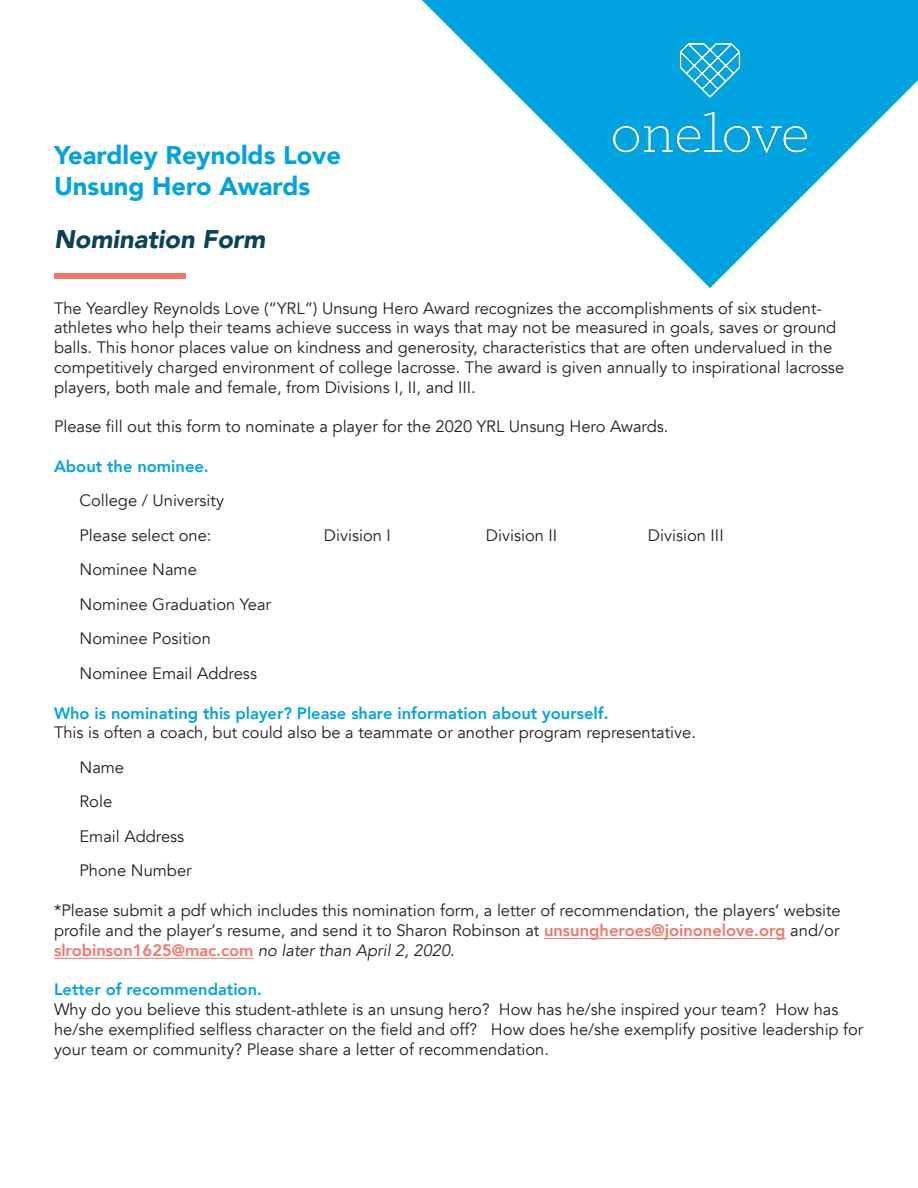
<style>
.page{position:relative;width:918px;height:1188px;background:#fff}
.page>*{position:absolute;margin:0;border:0;box-sizing:border-box;transform-origin:0 0}
.t1{font:900 25.5px "Avenir";color:#00a3df}
.t2{font:italic 900 25.5px "Avenir";color:#0b4356}
.t3{font:16.5px/19.8px "Avenir";color:#231f20}
.t4{font:800 16.5px "Avenir";color:#00a3df}
.s1{font-weight:800;color:#f27668}
.s2{font-style:italic}
.s3{font-weight:800;color:#00a3df}
</style>
<div class="page">
<div style="left:54px;top:274px;width:131px;height:5px;background:#f27668"></div>
<img style="left:421px;top:0;width:497px;height:288px">
<img style="left:613px;top:43px;width:193px;height:110px">
<hr style="left:544px;top:938px;width:242px;height:1px;background:#f27668">
<hr style="left:54px;top:958px;width:200px;height:1px;background:#f27668">
<p class="t1" style="left:54px;top:133px;width:289px">Yeardley Reynolds Love</p>
<p class="t1" style="left:54px;top:164px;width:258px">Unsung Hero Awards</p>
<p class="t2" style="left:54px;top:218px;width:213px">Nomination Form</p>
<p class="t3" style="left:54px;top:298px;width:792px">The Yeardley Reynolds Love (“YRL”) Unsung Hero Award recognizes the accomplishments of six student&shy;athletes who help their teams achieve success in ways that may not be measured in goals, saves or ground balls. This honor places value on kindness and generosity, characteristics that are often undervalued in the competitively charged environment of college lacrosse. The award is given annually to inspirational lacrosse players, both male and female, from Divisions I, II, and III.</p>
<p class="t3" style="left:54px;top:417px;width:616px">Please fill out this form to nominate a player for the 2020 YRL Unsung Hero Awards.</p>
<p class="t4" style="left:54px;top:453px;width:156px">About the nominee.</p>
<p class="t3" style="left:79px;top:491px;width:146px">College / University</p>
<p class="t3" style="left:80px;top:526px;width:134px">Please select one:</p>
<p class="t3" style="left:324px;top:526px;width:68px">Division I</p>
<p class="t3" style="left:486px;top:526px;width:73px">Division II</p>
<p class="t3" style="left:648px;top:526px;width:77px">Division III</p>
<p class="t3" style="left:80px;top:560px;width:119px">Nominee Name</p>
<p class="t3" style="left:80px;top:595px;width:193px">Nominee Graduation Year</p>
<p class="t3" style="left:80px;top:629px;width:133px">Nominee Position</p>
<p class="t3" style="left:80px;top:664px;width:179px">Nominee Email Address</p>
<p class="t4" style="left:54px;top:700px;width:556px">Who is nominating this player? Please share information about yourself.</p>
<p class="t3" style="left:54px;top:723px;width:643px">This is often a coach, but could also be a teammate or another program representative.</p>
<p class="t3" style="left:80px;top:758px;width:46px">Name</p>
<p class="t3" style="left:80px;top:792px;width:34px">Role</p>
<p class="t3" style="left:80px;top:827px;width:106px">Email Address</p>
<p class="t3" style="left:80px;top:861px;width:114px">Phone Number</p>
<p class="t3" style="left:54px;top:901px;width:788px;text-align:justify">*Please submit a pdf which includes this nomination form, a letter of recommendation, the players’ website profile and the player’s resume, and send it to Sharon Robinson at <span class="s1">unsungheroes@joinonelove.org</span> and/or <span class="s1">slrobinson1625@mac.com</span> <span class="s2">no later than April 2, 2020</span>.</p>
<p class="t3" style="left:54px;top:980px;width:811px"><span class="s3">Letter of recommendation.<br></span>Why do you believe this student-athlete is an unsung hero? How has he/she inspired your team? How has he/she exemplified selfless character on the field and off? How does he/she exemplify positive leadership for your team or community? Please share a letter of recommendation.</p>
</div>
